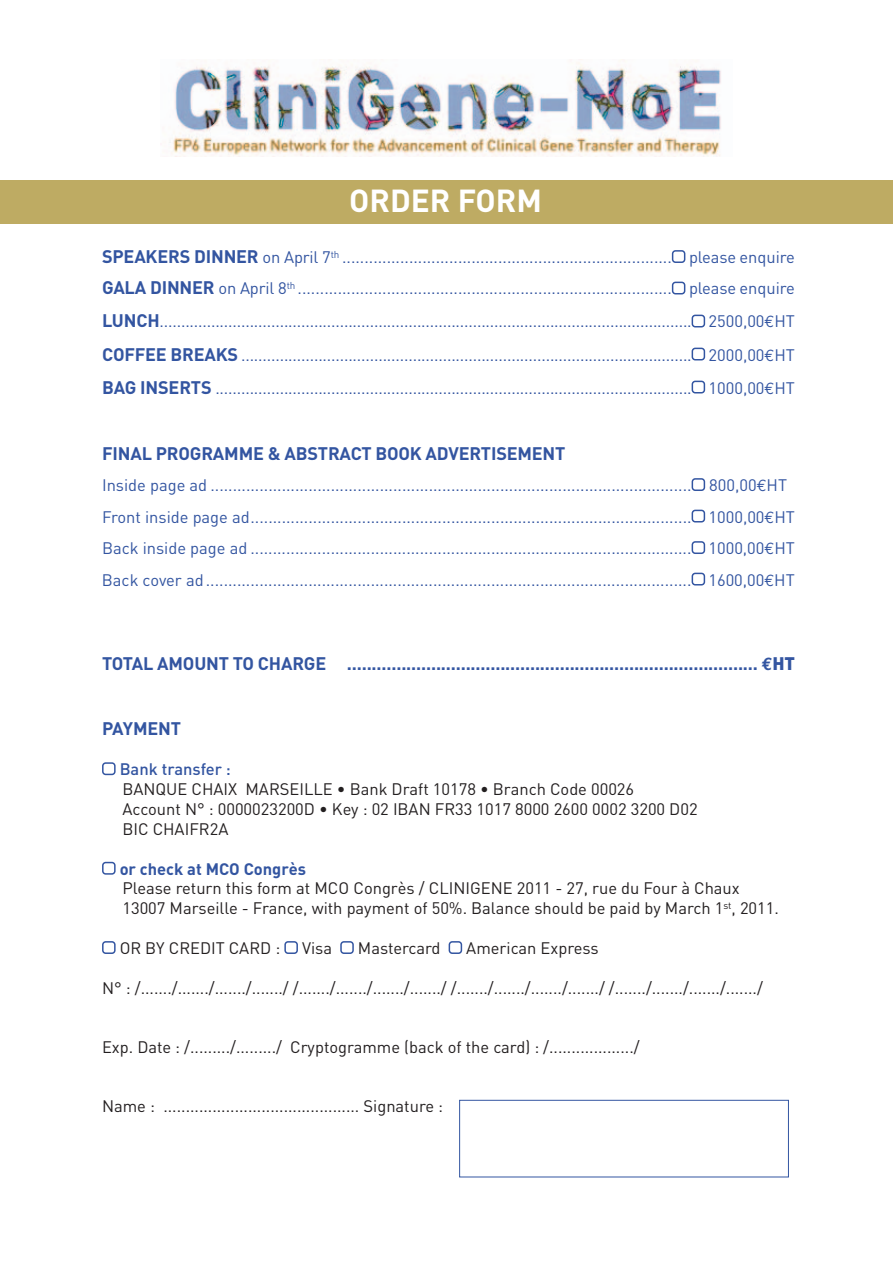
<style>
.page{position:relative;width:893px;height:1263px;background:#fff}
.page>*{position:absolute;margin:0;border:0;box-sizing:border-box;transform-origin:0 0}
.t1{font:700 31.5px "DIN";color:#fff}
.t2{font:700 18px "DIN";letter-spacing:-.01em;color:#3355a1}
.t3{font:16.5px/31.5px "DIN";color:#3355a1}
.t4{font:16.5px/19.8px "DIN";color:#231f20}
.t5{font:700 16.5px "DIN";color:#3355a1}
.t6{font:500 16.5px "DIN";color:#3355a1}
.s1{font-weight:700;font-size:18px}
.s2{font-family:"Euro Mono"}
.s3{font-family:"DIN Black Alternate";font-weight:400}
</style>
<div class="page">
<div style="left:0;top:180px;width:893px;height:43px;background:#beab63"></div>
<img style="left:169px;top:62px;width:552px;height:95px">
<svg style="left:692px;top:541px;width:13px;height:13px"></svg>
<svg style="left:692px;top:573px;width:13px;height:12px"></svg>
<svg style="left:692px;top:510px;width:13px;height:12px"></svg>
<svg style="left:692px;top:478px;width:13px;height:13px"></svg>
<svg style="left:102px;top:762px;width:14px;height:13px"></svg>
<svg style="left:102px;top:862px;width:14px;height:13px"></svg>
<svg style="left:102px;top:941px;width:14px;height:13px"></svg>
<svg style="left:284px;top:941px;width:14px;height:13px"></svg>
<svg style="left:340px;top:941px;width:14px;height:13px"></svg>
<svg style="left:449px;top:941px;width:13px;height:13px"></svg>
<svg style="left:692px;top:381px;width:13px;height:12px"></svg>
<svg style="left:692px;top:315px;width:13px;height:12px"></svg>
<svg style="left:692px;top:348px;width:13px;height:12px"></svg>
<svg style="left:672px;top:250px;width:13px;height:13px"></svg>
<svg style="left:672px;top:282px;width:13px;height:12px"></svg>
<div style="left:459px;top:1100px;width:330px;height:77px;border:1px solid #3355a1"></div>
<h1 class="t1" style="left:349px;top:183px;width:194px">ORDER FORM</h1>
<p class="t3" style="left:102px;top:242px;width:694px"><span class="s1">SPEAKERS DINNER</span> on April 7<sup>th</sup> .......................................................................... please enquire<br><span class="s1">GALA DINNER</span> on April 8<sup>th</sup> .................................................................................... please enquire</p>
<p class="t3" style="left:102px;top:305px;width:694px;line-height:33px;text-align:justify"><span class="s1">LUNCH</span>............................................................................................................................ 2500,00<span class="s2">€</span>HT <span class="s1">COFFEE BREAKS</span> ......................................................................................................... 2000,00<span class="s2">€</span>HT <span class="s1">BAG INSERTS</span> ............................................................................................................... 1000,00<span class="s2">€</span>HT</p>
<p class="t2" style="left:102px;top:443px;width:465px">FINAL PROGRAMME &amp; ABSTRACT BOOK ADVERTISEMENT</p>
<p class="t3" style="left:102px;top:470px;width:694px">Inside page ad ............................................................................................................ 800,00<span class="s2">€</span>HT Front inside page ad................................................................................................... 1000,00<span class="s2">€</span>HT Back inside page ad ................................................................................................... 1000,00<span class="s2">€</span>HT Back cover ad ............................................................................................................. 1600,00<span class="s2">€</span>HT</p>
<p class="t2" style="left:102px;top:653px;width:694px">TOTAL AMOUNT TO CHARGE ................................................................................... <span class="s2">€</span><span class="s3">HT</span></p>
<p class="t2" style="left:102px;top:718px;width:81px">PAYMENT</p>
<p class="t6" style="left:120px;top:760px;width:113px">Bank transfer :</p>
<p class="t4" style="left:122px;top:779px;width:577px">BANQUE CHAIX MARSEILLE • Bank Draft 10178 • Branch Code 00026<br>Account N° : 0000023200D • Key : 02 IBAN FR33 1017 8000 2600 0002 3200 D02<br>BIC CHAIFR2A</p>
<p class="t5" style="left:120px;top:859px;width:188px">or check at MCO Congrès</p>
<p class="t4" style="left:122px;top:879px;width:658px">Please return this form at MCO Congrès / CLINIGENE 2011 - 27, rue du Four à Chaux<br>13007 Marseille - France, with payment of 50%. Balance should be paid by March 1<sup>st</sup>, 2011.</p>
<p class="t4" style="left:120px;top:938px;width:162px">OR BY CREDIT CARD :</p>
<p class="t4" style="left:302px;top:938px;width:32px">Visa</p>
<p class="t4" style="left:358px;top:938px;width:84px">Mastercard</p>
<p class="t4" style="left:466px;top:938px;width:134px">American Express</p>
<p class="t4" style="left:102px;top:978px;width:662px">N° : /......./......./......./......./ /......./......./......./......./ /......./......./......./......./ /......./......./......./......./</p>
<p class="t4" style="left:102px;top:1037px;width:539px">Exp. Date : /........./........./ Cryptogramme (back of the card) : /.................../</p>
<p class="t4" style="left:102px;top:1097px;width:343px">Name : ............................................ Signature :</p>
</div>
